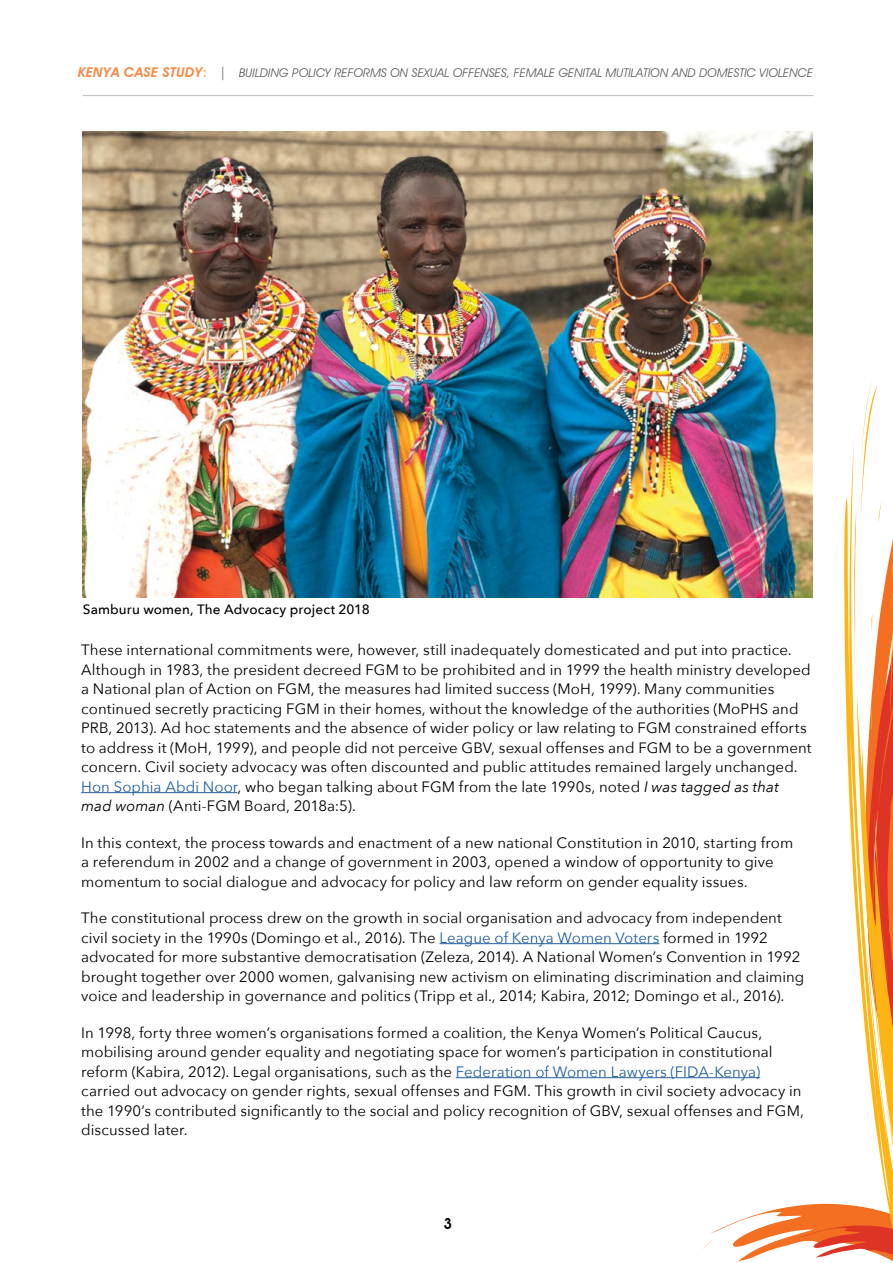
<style>
.page{position:relative;width:893px;height:1263px;background:#fff}
.page>*{position:absolute;margin:0;border:0;box-sizing:border-box;transform-origin:0 0}
.t1{font:15px/19.5px "Avenir Next";letter-spacing:.005em;color:#000}
.t2{font:600 15px "Avant Garde IT Cby BT";color:#000}
.t3{font:500 13.5px "Avenir Next";letter-spacing:.01em;color:#000}
.t4{font:italic 12px "Avant Garde IT Cby BT";letter-spacing:.01em;color:#58595b}
.s1{font-weight:600;font-size:13.5px;color:#f68a46}
.s2{font-weight:500;font-style:normal;font-size:13.5px;color:#f68a46}
.s3{font-style:normal;font-size:13.5px}
.s4{color:#215e9e}
.s5{font-style:italic}
</style>
<div class="page">
<hr style="left:83px;top:95px;width:730px;height:1px;background:#bcbec0">
<svg style="left:703px;top:1204px;width:141px;height:58px"></svg>
<svg style="left:844px;top:442px;width:49px;height:819px"></svg>
<svg style="left:854px;top:381px;width:39px;height:742px"></svg>
<hr style="left:81px;top:792px;width:156px;height:1px;background:#215e9e">
<hr style="left:439px;top:943px;width:220px;height:1px;background:#215e9e">
<hr style="left:456px;top:1077px;width:304px;height:1px;background:#215e9e">
<img style="left:83px;top:132px;width:729px;height:465px">
<p class="t4" style="left:78px;top:66px;width:736px"><span class="s1">KENYA CASE STUDY</span><span class="s2">:</span> <span class="s3">|</span> BUILDING POLICY REFORMS ON SEXUAL OFFENSES, FEMALE GENITAL MUTILATION AND DOMESTIC VIOLENCE</p>
<p class="t3" style="left:83px;top:598px;width:288px">Samburu women, The Advocacy project 2018</p>
<p class="t1" style="left:81px;top:639px;width:732px">These international commitments were, however, still inadequately domesticated and put into practice.<br>Although in 1983, the president decreed FGM to be prohibited and in 1999 the health ministry developed a National plan of Action on FGM, the measures had limited success (MoH, 1999). Many communities continued secretly practicing FGM in their homes, without the knowledge of the authorities (MoPHS and PRB, 2013). Ad hoc statements and the absence of wider policy or law relating to FGM constrained efforts to address it (MoH, 1999), and people did not perceive GBV, sexual offenses and FGM to be a government concern. Civil society advocacy was often discounted and public attitudes remained largely unchanged.<br><span class="s4">Hon Sophia Abdi Noor</span>, who began talking about FGM from the late 1990s, noted <span class="s5">I was tagged as that mad woman</span> (Anti-FGM Board, 2018a:5).</p>
<p class="t1" style="left:81px;top:832px;width:714px">In this context, the process towards and enactment of a new national Constitution in 2010, starting from a referendum in 2002 and a change of government in 2003, opened a window of opportunity to give momentum to social dialogue and advocacy for policy and law reform on gender equality issues.</p>
<p class="t1" style="left:81px;top:907px;width:725px">The constitutional process drew on the growth in social organisation and advocacy from independent civil society in the 1990s (Domingo et al., 2016). The <span class="s4">League of Kenya Women Voters</span> formed in 1992 advocated for more substantive democratisation (Zeleza, 2014). A National Women’s Convention in 1992 brought together over 2000 women, galvanising new activism on eliminating discrimination and claiming voice and leadership in governance and politics (Tripp et al., 2014; Kabira, 2012; Domingo et al., 2016).</p>
<p class="t1" style="left:81px;top:1022px;width:724px">In 1998, forty three women’s organisations formed a coalition, the Kenya Women’s Political Caucus, mobilising around gender equality and negotiating space for women’s participation in constitutional reform (Kabira, 2012). Legal organisations, such as the <span class="s4">Federation of Women Lawyers (FIDA-Kenya) </span>carried out advocacy on gender rights, sexual offenses and FGM. This growth in civil society advocacy in the 1990’s contributed significantly to the social and policy recognition of GBV, sexual offenses and FGM, discussed later.</p>
<p class="t2" style="left:443px;top:1214px;width:10px">3</p>
</div>
